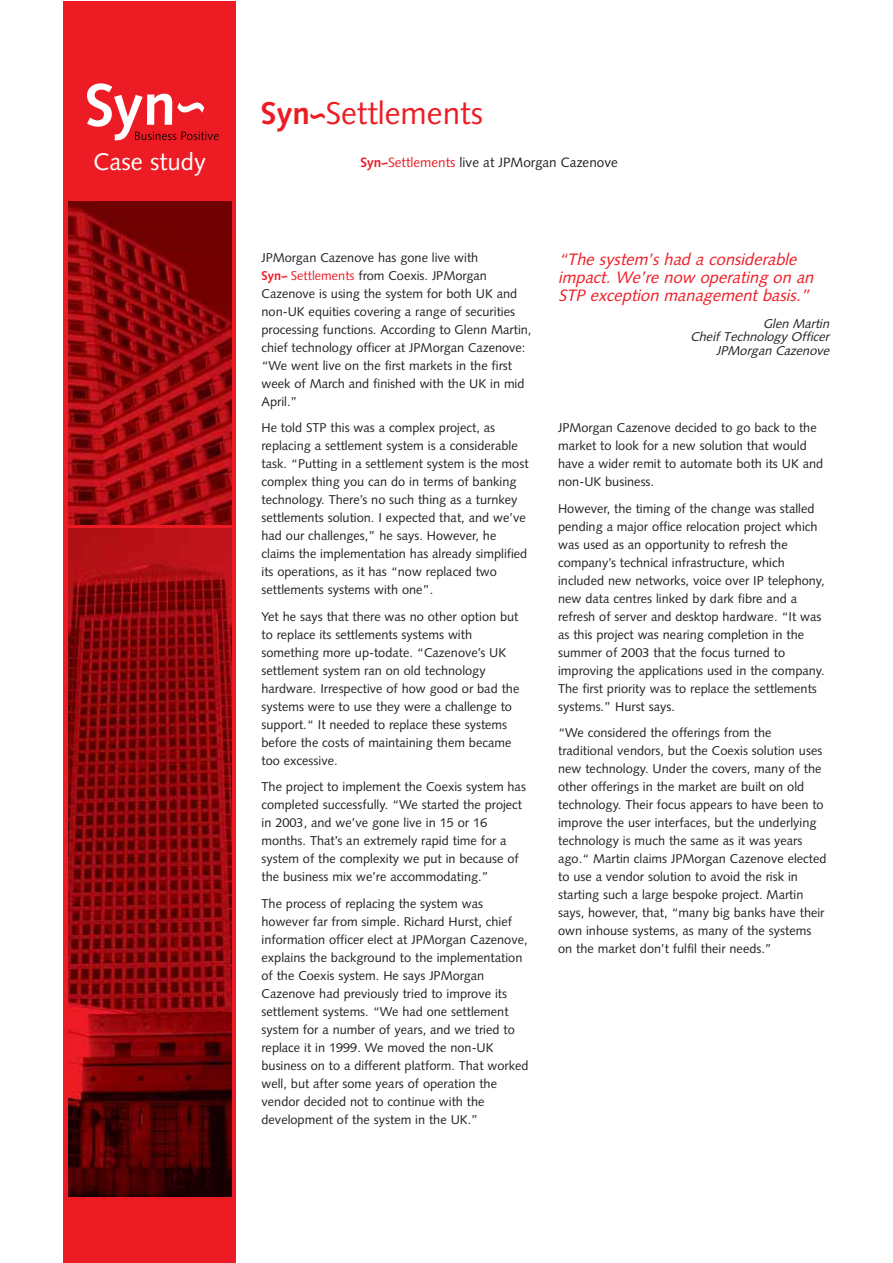
<style>
.page{position:relative;width:893px;height:1263px;background:#fff}
.page>*{position:absolute;margin:0;border:0;box-sizing:border-box;transform-origin:0 0}
.t1{font:31.5px "Syntax LT";color:#ed1c24}
.t2{font:24px "Syntax LT";color:#fff}
.t3{font:italic 16.5px/18px "Syntax LT";color:#ed1c24}
.t4{font:13.5px "Syntax LT";color:#231f20}
.t5{font:12.75px/18px "Syntax LT";color:#231f20}
.t6{font:italic 12.75px/13.5px "Syntax LT";color:#231f20;text-align:right}
.s1{font-weight:700}
.s2{font-family:"syntilda"}
.s3{font-weight:700;color:#ed1c24}
.s4{font-family:"syntilda";color:#ed1c24}
.s5{color:#ed1c24}
</style>
<div class="page">
<div style="left:64px;top:1px;width:172px;height:1262px;background:#ed1c24"></div>
<img style="left:68px;top:529px;width:164px;height:667px">
<img style="left:68px;top:201px;width:164px;height:323px">
<svg style="left:87px;top:83px;width:132px;height:57px"></svg>
<h2 class="t2" style="left:94px;top:151px;width:114px">Case study</h2>
<h1 class="t1" style="left:261px;top:100px;width:223px"><span class="s1">Syn</span><span class="s2">~</span>Settlements</h1>
<p class="t4" style="left:360px;top:156px;width:259px"><span class="s3">Syn</span><span class="s4">~</span><span class="s5">Settlements</span> live at JPMorgan Cazenove</p>
<p class="t5" style="left:261px;top:249px;width:271px">JPMorgan Cazenove has gone live with<br><span class="s3">Syn</span><span class="s4">~</span> <span class="s5">Settlements</span> from Coexis. JPMorgan Cazenove is using the system for both UK and non-UK equities covering a range of securities processing functions. According to Glenn Martin, chief technology officer at JPMorgan Cazenove: “We went live on the first markets in the first week of March and finished with the UK in mid April.”</p>
<p class="t5" style="left:261px;top:420px;width:269px">He told STP this was a complex project, as replacing a settlement system is a considerable task. “Putting in a settlement system is the most complex thing you can do in terms of banking technology. There’s no such thing as a turnkey settlements solution. I expected that, and we’ve had our challenges,” he says. However, he claims the implementation has already simplified its operations, as it has “now replaced two settlements systems with one”.</p>
<p class="t5" style="left:261px;top:608px;width:259px">Yet he says that there was no other option but to replace its settlements systems with something more up-todate. “Cazenove’s UK settlement system ran on old technology hardware. Irrespective of how good or bad the systems were to use they were a challenge to support.“ It needed to replace these systems before the costs of maintaining them became too excessive.</p>
<p class="t5" style="left:261px;top:779px;width:266px">The project to implement the Coexis system has completed successfully. “We started the project in 2003, and we’ve gone live in 15 or 16 months. That’s an extremely rapid time for a system of the complexity we put in because of the business mix we’re accommodating.”</p>
<p class="t5" style="left:261px;top:895px;width:269px">The process of replacing the system was however far from simple. Richard Hurst, chief information officer elect at JPMorgan Cazenove, explains the background to the implementation of the Coexis system. He says JPMorgan Cazenove had previously tried to improve its settlement systems. “We had one settlement system for a number of years, and we tried to replace it in 1999. We moved the non-UK business on to a different platform. That worked well, but after some years of operation the vendor decided not to continue with the development of the system in the UK.”</p>
<p class="t3" style="left:558px;top:251px;width:260px">“The system’s had a considerable impact. We’re now operating on an<br>STP exception management basis.”</p>
<p class="t6" style="left:690px;top:317px;width:143px">Glen Martin<br>Cheif Technology Officer<br>JPMorgan Cazenove</p>
<p class="t5" style="left:558px;top:420px;width:267px">JPMorgan Cazenove decided to go back to the market to look for a new solution that would have a wider remit to automate both its UK and non-UK business.</p>
<p class="t5" style="left:558px;top:500px;width:268px">However, the timing of the change was stalled pending a major office relocation project which was used as an opportunity to refresh the company’s technical infrastructure, which included new networks, voice over IP telephony, new data centres linked by dark fibre and a refresh of server and desktop hardware. “It was as this project was nearing completion in the summer of 2003 that the focus turned to improving the applications used in the company.<br>The first priority was to replace the settlements systems.” Hurst says.</p>
<p class="t5" style="left:558px;top:725px;width:270px">“We considered the offerings from the traditional vendors, but the Coexis solution uses new technology. Under the covers, many of the other offerings in the market are built on old technology. Their focus appears to have been to improve the user interfaces, but the underlying technology is much the same as it was years ago.“ Martin claims JPMorgan Cazenove elected to use a vendor solution to avoid the risk in starting such a large bespoke project. Martin says, however, that, “many big banks have their own inhouse systems, as many of the systems on the market don’t fulfil their needs.”</p>
</div>
